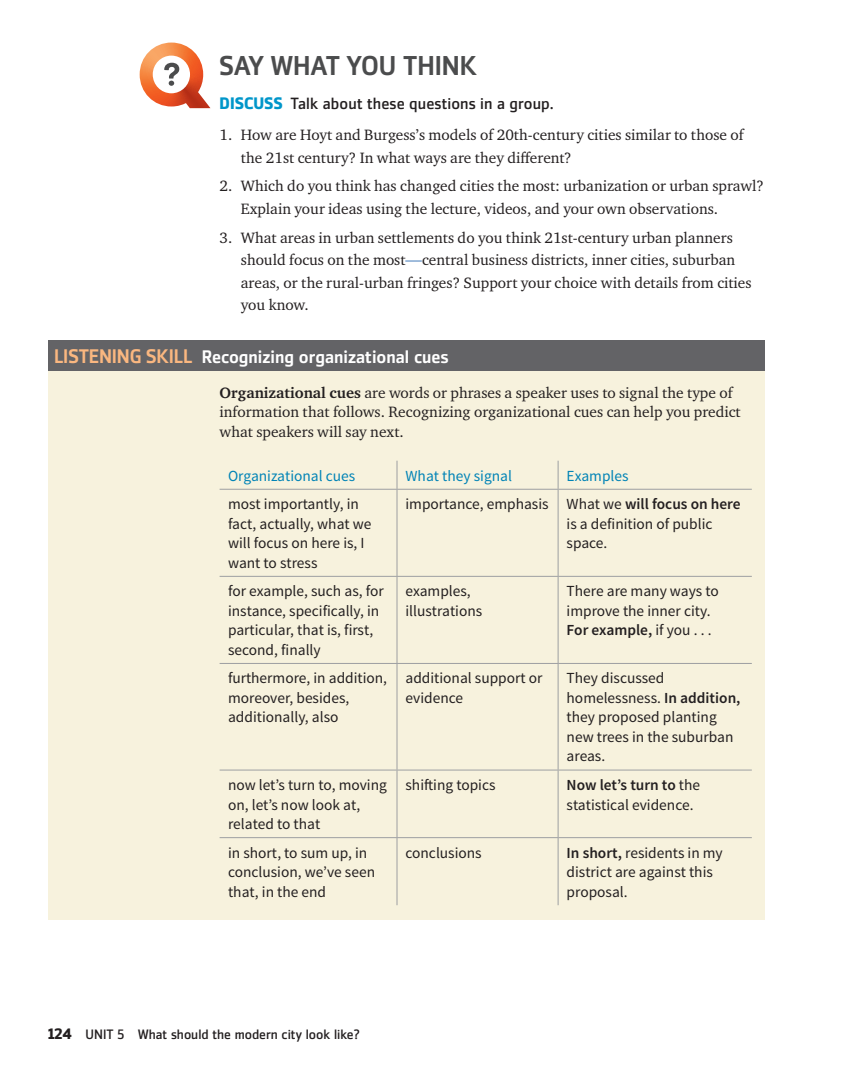
<style>
.page{position:relative;width:859px;height:1069px;background:#fff}
.page>*{position:absolute;margin:0;border:0;box-sizing:border-box;transform-origin:0 0}
.t1{font:500 27px "Zemestro Std";letter-spacing:-.005em;color:#4b4c4d}
.t2{font:500 18px "Zemestro Std";color:#fff}
.t3{font:16.2px "Zemestro Std";letter-spacing:.005em;color:#231f20}
.t4{font:15.3px/19.5px "Source Sans Pro";color:#231f20}
.t5{font:15.3px/22.5px "Charter ITC Std";color:#231f20}
.t6{font:15.3px "Source Sans Pro";color:#0083b6}
.t7{font:13.5px "Zemestro Std";color:#231f20}
.s1{font-weight:700;font-size:16.5px;color:#0096ca}
.s2{font-size:16.5px;color:#4c81bd}
.s3{font-size:19.5px;color:#fab780}
.s4{font-weight:700}
.s5{font-weight:600}
.s6{font-weight:700;font-size:15px}
</style>
<div class="page">
<div style="left:48px;top:340px;width:716px;height:31px;background:#636366"></div>
<div style="left:48px;top:371px;width:716px;height:549px;background:#f7f2dd"></div>
<svg style="left:396px;top:460px;width:1px;height:29px"></svg>
<svg style="left:557px;top:460px;width:1px;height:29px"></svg>
<hr style="left:219px;top:489px;width:178px;height:1px;background:#9d9fa2">
<hr style="left:397px;top:489px;width:161px;height:1px;background:#9d9fa2">
<hr style="left:396px;top:489px;width:1px;height:87px;background:#9d9fa2">
<hr style="left:558px;top:489px;width:193px;height:1px;background:#9d9fa2">
<hr style="left:557px;top:489px;width:1px;height:87px;background:#9d9fa2">
<hr style="left:219px;top:576px;width:178px;height:1px;background:#9d9fa2">
<hr style="left:397px;top:576px;width:161px;height:1px;background:#9d9fa2">
<hr style="left:396px;top:576px;width:1px;height:87px;background:#9d9fa2">
<hr style="left:558px;top:576px;width:193px;height:1px;background:#9d9fa2">
<hr style="left:557px;top:576px;width:1px;height:87px;background:#9d9fa2">
<hr style="left:219px;top:663px;width:178px;height:1px;background:#9d9fa2">
<hr style="left:397px;top:663px;width:161px;height:1px;background:#9d9fa2">
<hr style="left:396px;top:663px;width:1px;height:106px;background:#9d9fa2">
<hr style="left:558px;top:663px;width:193px;height:1px;background:#9d9fa2">
<hr style="left:557px;top:663px;width:1px;height:106px;background:#9d9fa2">
<hr style="left:219px;top:769px;width:178px;height:1px;background:#9d9fa2">
<hr style="left:397px;top:769px;width:161px;height:1px;background:#9d9fa2">
<hr style="left:396px;top:770px;width:1px;height:67px;background:#9d9fa2">
<hr style="left:558px;top:769px;width:193px;height:1px;background:#9d9fa2">
<hr style="left:557px;top:770px;width:1px;height:67px;background:#9d9fa2">
<hr style="left:219px;top:837px;width:178px;height:1px;background:#9d9fa2">
<hr style="left:397px;top:837px;width:161px;height:1px;background:#9d9fa2">
<hr style="left:396px;top:837px;width:1px;height:68px;background:#9d9fa2">
<hr style="left:558px;top:837px;width:193px;height:1px;background:#9d9fa2">
<hr style="left:557px;top:837px;width:1px;height:68px;background:#9d9fa2">
<svg style="left:140px;top:43px;width:70px;height:65px"></svg>
<h1 class="t1" style="left:219px;top:49px;width:259px">SAY WHAT YOU THINK</h1>
<p class="t3" style="left:219px;top:94px;width:335px"><span class="s1">DISCUSS</span> Talk about these questions in a group.</p>
<p class="t5" style="left:241px;top:123px;width:504px;text-indent:-21px">1. How are Hoyt and Burgess’s models of 20th-century cities similar to those of the 21st century? In what ways are they different?</p>
<p class="t5" style="left:241px;top:175px;width:524px;text-indent:-21px">2. Which do you think has changed cities the most: urbanization or urban sprawl?<br>Explain your ideas using the lecture, videos, and your own observations.</p>
<p class="t5" style="left:241px;top:226px;width:512px;text-indent:-21px">3. What areas in urban settlements do you think 21st-century urban planners should focus on the most<span class="s2">—</span>central business districts, inner cities, suburban areas, or the rural-urban fringes? Support your choice with details from cities you know.</p>
<p class="t2" style="left:54px;top:345px;width:396px"><span class="s3">LISTENING SKILL</span> Recognizing organizational cues</p>
<p class="t5" style="left:219px;top:382px;width:522px;line-height:19.5px"><span class="s4">Organizational cues</span> are words or phrases a speaker uses to signal the type of information that follows. Recognizing organizational cues can help you predict what speakers will say next.</p>
<p class="t6" style="left:228px;top:466px;width:129px">Organizational cues</p>
<p class="t6" style="left:405px;top:466px;width:108px">What they signal</p>
<p class="t6" style="left:566px;top:466px;width:63px">Examples</p>
<p class="t4" style="left:228px;top:494px;width:145px">most importantly, in fact, actually, what we will focus on here is, I want to stress</p>
<p class="t4" style="left:566px;top:494px;width:175px;text-indent:-161px">importance, emphasis What we <span class="s5">will focus on here </span>is a definition of public space.</p>
<p class="t4" style="left:228px;top:581px;width:157px">for example, such as, for instance, specifically, in particular, that is, first, second, finally</p>
<p class="t4" style="left:405px;top:581px;width:78px">examples, illustrations</p>
<p class="t4" style="left:566px;top:581px;width:154px">There are many ways to improve the inner city.<br><span class="s5">For example,</span> if you . . .</p>
<p class="t4" style="left:228px;top:668px;width:160px">furthermore, in addition, moreover, besides, additionally, also</p>
<p class="t4" style="left:405px;top:668px;width:138px">additional support or evidence</p>
<p class="t4" style="left:566px;top:668px;width:175px">They discussed homelessness. <span class="s5">In addition, </span>they proposed planting new trees in the suburban areas.</p>
<p class="t4" style="left:228px;top:775px;width:160px">now let’s turn to, moving on, let’s now look at, related to that</p>
<p class="t4" style="left:405px;top:775px;width:91px">shifting topics</p>
<p class="t4" style="left:566px;top:775px;width:135px"><span class="s5">Now let’s turn to</span> the statistical evidence.</p>
<p class="t4" style="left:228px;top:842px;width:148px">in short, to sum up, in conclusion, we’ve seen that, in the end</p>
<p class="t4" style="left:405px;top:842px;width:78px">conclusions</p>
<p class="t4" style="left:566px;top:842px;width:158px"><span class="s5">In short,</span> residents in my district are against this proposal.</p>
<p class="t7" style="left:48px;top:1026px;width:313px"><span class="s6">124</span> UNIT 5 What should the modern city look like?</p>
</div>
